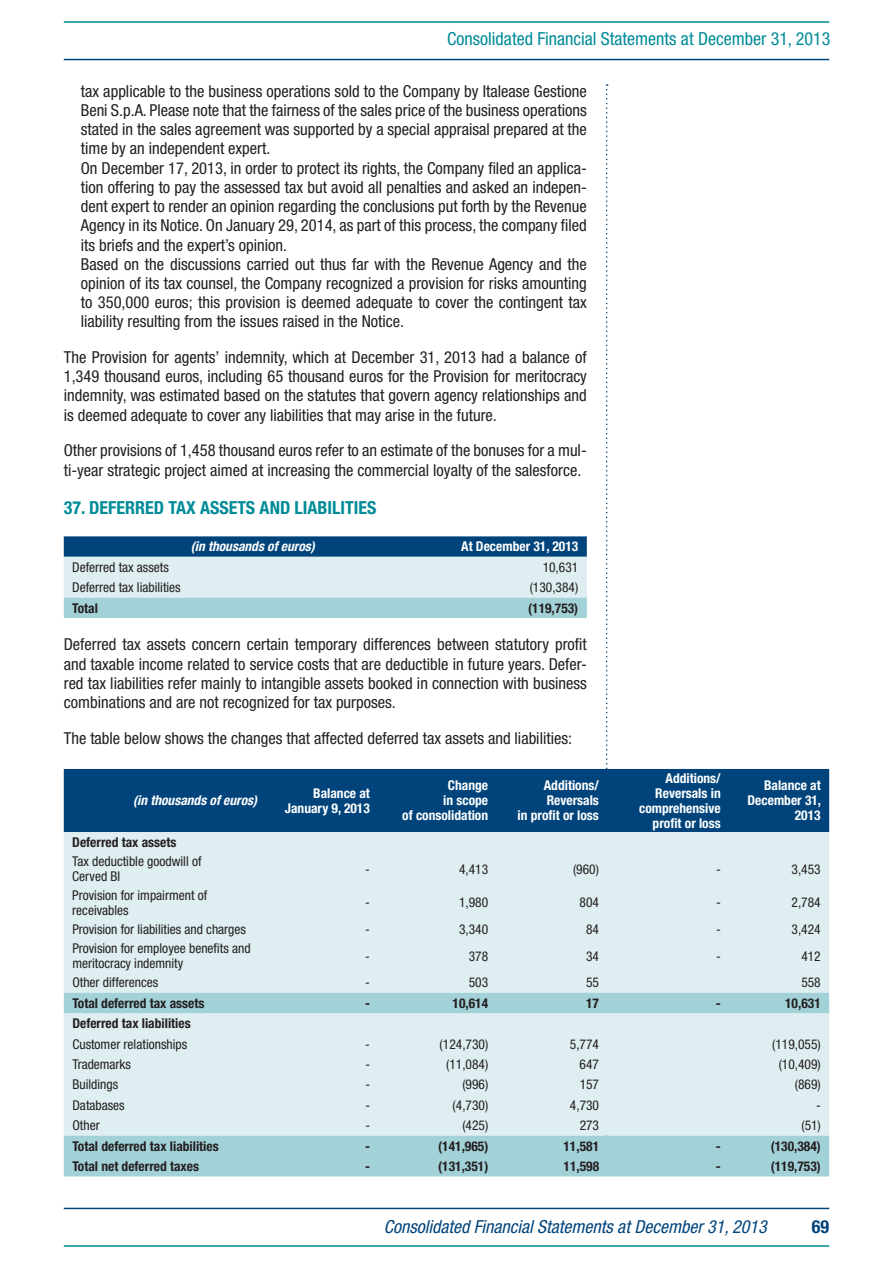
<style>
.page{position:relative;width:893px;height:1263px;background:#fff}
.page>*{position:absolute;margin:0;border:0;box-sizing:border-box;transform-origin:0 0}
.t1{font:italic condensed 18px "Helvetica Neue LT Std";color:#00447b}
.t2{font:condensed 18px "Helvetica Neue LT Std";color:#008b98}
.t3{font:700 condensed 18px "Helvetica Neue LT Std";color:#008b98}
.t4{font:700 condensed 18px "Helvetica Neue LT Std";color:#00447b}
.t5{font:condensed 16.5px/19.2px "Helvetica Neue LT Std";color:#231f20}
.t6{font:condensed 13.5px/15px "Helvetica Neue LT Std";color:#231f20}
.t7{font:700 condensed 13.5px "Helvetica Neue LT Std";color:#231f20}
.t8{font:700 condensed 13.5px/15px "Helvetica Neue LT Std";color:#fff;text-align:right}
.t9{font:italic 700 condensed 13.5px "Helvetica Neue LT Std";color:#fff}
</style>
<div class="page">
<svg style="left:606px;top:84px;width:2px;height:685px"></svg>
<hr style="left:64px;top:59px;width:765px;height:1px;background:#00447b">
<hr style="left:64px;top:21px;width:765px;height:2px;background:#008b98">
<hr style="left:64px;top:1245px;width:765px;height:2px;background:#008b98">
<hr style="left:64px;top:1208px;width:765px;height:1px;background:#00447b">
<svg style="left:64px;top:536px;width:523px;height:82px;background:#98bccd"></svg>
<div style="left:64px;top:769px;width:765px;height:63px;background:#00447b"></div>
<div style="left:64px;top:832px;width:765px;height:161px;background:#deeef1"></div>
<svg style="left:64px;top:993px;width:765px;height:183px;background:#cae4e8"></svg>
<p class="t2" style="left:447px;top:28px;width:385px">Consolidated Financial Statements at December 31, 2013</p>
<p class="t5" style="left:81px;top:81px;width:508px">tax applicable to the business operations sold to the Company by Italease Gestione Beni S.p.A. Please note that the fairness of the sales price of the business operations stated in the sales agreement was supported by a special appraisal prepared at the time by an independent expert.<br>On December 17, 2013, in order to protect its rights, the Company filed an applica&shy;tion offering to pay the assessed tax but avoid all penalties and asked an indepen&shy;dent expert to render an opinion regarding the conclusions put forth by the Revenue Agency in its Notice. On January 29, 2014, as part of this process, the company filed its briefs and the expert’s opinion.<br>Based on the discussions carried out thus far with the Revenue Agency and the opinion of its tax counsel, the Company recognized a provision for risks amounting to 350,000 euros; this provision is deemed adequate to cover the contingent tax liability resulting from the issues raised in the Notice.</p>
<p class="t5" style="left:64px;top:347px;width:525px;text-align:justify">The Provision for agents’ indemnity, which at December 31, 2013 had a balance of 1,349 thousand euros, including 65 thousand euros for the Provision for meritocracy indemnity, was estimated based on the statutes that govern agency relationships and is deemed adequate to cover any liabilities that may arise in the future.</p>
<p class="t5" style="left:64px;top:441px;width:524px">Other provisions of 1,458 thousand euros refer to an estimate of the bonuses for a mul&shy;ti-year strategic project aimed at increasing the commercial loyalty of the salesforce.</p>
<p class="t3" style="left:64px;top:497px;width:46px">37. Deferred</p>
<p class="t3" style="left:168px;top:497px;width:52px">Tax Assets</p>
<p class="t3" style="left:260px;top:497px;width:11px">and</p>
<p class="t3" style="left:295px;top:497px;width:17px">Liabilities</p>
<p class="t9" style="left:191px;top:538px;width:126px">(in thousands of euros)</p>
<p class="t8" style="left:461px;top:539px;width:119px">At December 31, 2013</p>
<p class="t6" style="left:72px;top:559px;width:98px">Deferred tax assets</p>
<p class="t6" style="left:543px;top:559px;width:37px">10,631</p>
<p class="t6" style="left:72px;top:580px;width:110px">Deferred tax liabilities</p>
<p class="t6" style="left:530px;top:580px;width:50px">(130,384)</p>
<p class="t7" style="left:72px;top:600px;width:27px">Total</p>
<p class="t7" style="left:528px;top:600px;width:52px">(119,753)</p>
<p class="t5" style="left:64px;top:635px;width:525px;text-align:justify">Deferred tax assets concern certain temporary differences between statutory profit and taxable income related to service costs that are deductible in future years. Defer&shy;red tax liabilities refer mainly to intangible assets booked in connection with business combinations and are not recognized for tax purposes.</p>
<p class="t5" style="left:64px;top:728px;width:510px">The table below shows the changes that affected deferred tax assets and liabilities:</p>
<p class="t9" style="left:133px;top:792px;width:126px">(in thousands of euros)</p>
<p class="t8" style="left:285px;top:785px;width:87px">Balance at<br>January 9, 2013</p>
<p class="t8" style="left:402px;top:778px;width:87px">Change<br>in scope<br>of consolidation</p>
<p class="t8" style="left:518px;top:778px;width:83px">Additions/<br>Reversals<br>in profit or loss</p>
<p class="t8" style="left:639px;top:770px;width:83px">Additions/<br>Reversals in comprehensive profit or loss</p>
<p class="t8" style="left:747px;top:778px;width:75px">Balance at<br>December 31,<br>2013</p>
<p class="t7" style="left:72px;top:834px;width:106px">Deferred tax assets</p>
<p class="t6" style="left:72px;top:854px;width:131px">Tax deductible goodwill of<br>Cerved BI</p>
<p class="t6" style="left:365px;top:861px;width:6px">-</p>
<p class="t6" style="left:459px;top:861px;width:31px">4,413</p>
<p class="t6" style="left:573px;top:861px;width:27px">(960)</p>
<p class="t6" style="left:716px;top:861px;width:6px">-</p>
<p class="t6" style="left:792px;top:861px;width:31px">3,453</p>
<p class="t6" style="left:72px;top:887px;width:136px">Provision for impairment of receivables</p>
<p class="t6" style="left:365px;top:895px;width:6px">-</p>
<p class="t6" style="left:459px;top:895px;width:31px">1,980</p>
<p class="t6" style="left:580px;top:895px;width:21px">804</p>
<p class="t6" style="left:716px;top:895px;width:6px">-</p>
<p class="t6" style="left:792px;top:895px;width:31px">2,784</p>
<p class="t6" style="left:72px;top:921px;width:175px">Provision for liabilities and charges</p>
<p class="t6" style="left:365px;top:921px;width:6px">-</p>
<p class="t6" style="left:459px;top:921px;width:31px">3,340</p>
<p class="t6" style="left:586px;top:921px;width:14px">84</p>
<p class="t6" style="left:716px;top:921px;width:6px">-</p>
<p class="t6" style="left:792px;top:921px;width:31px">3,424</p>
<p class="t6" style="left:72px;top:941px;width:180px">Provision for employee benefits and meritocracy indemnity</p>
<p class="t6" style="left:365px;top:948px;width:6px">-</p>
<p class="t6" style="left:469px;top:948px;width:21px">378</p>
<p class="t6" style="left:586px;top:948px;width:14px">34</p>
<p class="t6" style="left:716px;top:948px;width:6px">-</p>
<p class="t6" style="left:801px;top:948px;width:21px">412</p>
<p class="t6" style="left:72px;top:975px;width:87px">Other differences</p>
<p class="t6" style="left:365px;top:975px;width:6px">-</p>
<p class="t6" style="left:469px;top:975px;width:21px">503</p>
<p class="t6" style="left:586px;top:975px;width:14px">55</p>
<p class="t6" style="left:801px;top:975px;width:21px">558</p>
<p class="t7" style="left:72px;top:995px;width:134px">Total deferred tax assets</p>
<p class="t7" style="left:365px;top:995px;width:6px">-</p>
<p class="t7" style="left:453px;top:995px;width:37px">10,614</p>
<p class="t7" style="left:586px;top:995px;width:14px">17</p>
<p class="t7" style="left:716px;top:995px;width:6px">-</p>
<p class="t7" style="left:785px;top:995px;width:37px">10,631</p>
<p class="t7" style="left:72px;top:1015px;width:120px">Deferred tax liabilities</p>
<p class="t6" style="left:72px;top:1036px;width:116px">Customer relationships</p>
<p class="t6" style="left:365px;top:1036px;width:6px">-</p>
<p class="t6" style="left:440px;top:1036px;width:50px">(124,730)</p>
<p class="t6" style="left:570px;top:1036px;width:31px">5,774</p>
<p class="t6" style="left:772px;top:1036px;width:50px">(119,055)</p>
<p class="t6" style="left:72px;top:1056px;width:60px">Trademarks</p>
<p class="t6" style="left:365px;top:1056px;width:6px">-</p>
<p class="t6" style="left:446px;top:1056px;width:44px">(11,084)</p>
<p class="t6" style="left:580px;top:1056px;width:21px">647</p>
<p class="t6" style="left:779px;top:1056px;width:44px">(10,409)</p>
<p class="t6" style="left:72px;top:1077px;width:47px">Buildings</p>
<p class="t6" style="left:365px;top:1077px;width:6px">-</p>
<p class="t6" style="left:462px;top:1077px;width:27px">(996)</p>
<p class="t6" style="left:580px;top:1077px;width:21px">157</p>
<p class="t6" style="left:795px;top:1077px;width:27px">(869)</p>
<p class="t6" style="left:72px;top:1097px;width:54px">Databases</p>
<p class="t6" style="left:365px;top:1097px;width:6px">-</p>
<p class="t6" style="left:453px;top:1097px;width:37px">(4,730)</p>
<p class="t6" style="left:570px;top:1097px;width:31px">4,730</p>
<p class="t6" style="left:816px;top:1097px;width:6px">-</p>
<p class="t6" style="left:72px;top:1118px;width:29px">Other</p>
<p class="t6" style="left:365px;top:1118px;width:6px">-</p>
<p class="t6" style="left:462px;top:1118px;width:27px">(425)</p>
<p class="t6" style="left:580px;top:1118px;width:21px">273</p>
<p class="t6" style="left:801px;top:1118px;width:21px">(51)</p>
<p class="t7" style="left:72px;top:1138px;width:148px">Total deferred tax liabilities</p>
<p class="t7" style="left:365px;top:1138px;width:6px">-</p>
<p class="t7" style="left:438px;top:1138px;width:52px">(141,965)</p>
<p class="t7" style="left:563px;top:1138px;width:37px">11,581</p>
<p class="t7" style="left:716px;top:1138px;width:6px">-</p>
<p class="t7" style="left:771px;top:1138px;width:52px">(130,384)</p>
<p class="t7" style="left:72px;top:1158px;width:128px">Total net deferred taxes</p>
<p class="t7" style="left:365px;top:1158px;width:6px">-</p>
<p class="t7" style="left:438px;top:1158px;width:52px">(131,351)</p>
<p class="t7" style="left:563px;top:1158px;width:37px">11,598</p>
<p class="t7" style="left:716px;top:1158px;width:6px">-</p>
<p class="t7" style="left:771px;top:1158px;width:52px">(119,753)</p>
<p class="t1" style="left:384px;top:1216px;width:385px">Consolidated Financial Statements at December 31, 2013</p>
<p class="t4" style="left:812px;top:1215px;width:19px">69</p>
</div>
